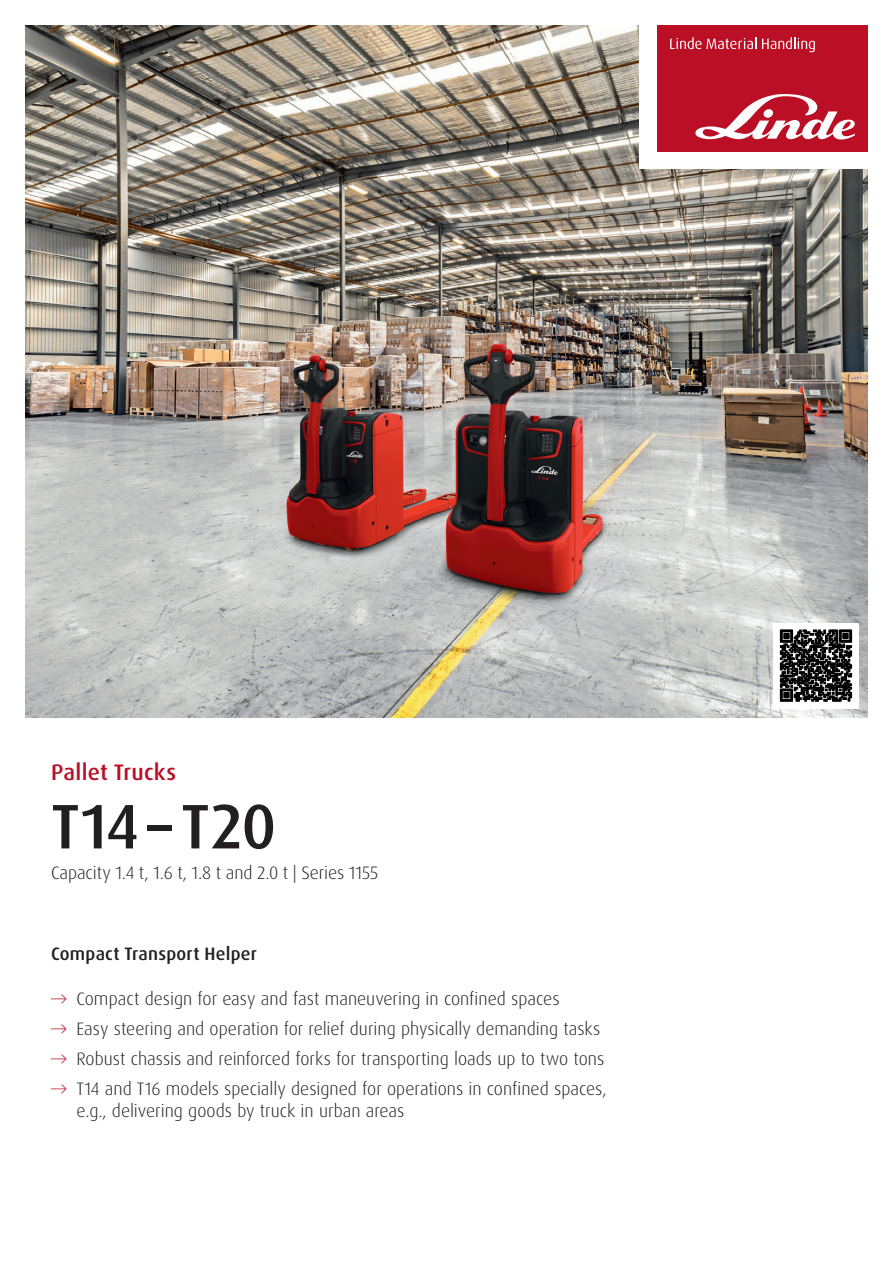
<style>
.page{position:relative;width:893px;height:1263px;background:#fff}
.page>*{position:absolute;margin:0;border:0;box-sizing:border-box;transform-origin:0 0}
.t1{font:500 63px "Dax Pro";color:#231f20}
.t2{font:500 22.5px "Dax Pro";letter-spacing:.01em;color:#ba0f25}
.t3{font:300 18px/21.6px "Dax Pro";color:#231f20}
.t4{font:500 18px "Dax Pro";letter-spacing:.015em;color:#231f20}
.s1{color:#ba0f25}
</style>
<div class="page">
<img style="left:26px;top:26px;width:841px;height:691px">
<div style="left:773px;top:623px;width:85px;height:85px;background:#fff"></div>
<svg style="left:780px;top:630px;width:72px;height:71px"></svg>
<div style="left:640px;top:0;width:253px;height:169px;background:#fff"></div>
<div style="left:657px;top:26px;width:210px;height:126px;background:#ba0f25"></div>
<svg style="left:695px;top:94px;width:160px;height:46px"></svg>
<svg style="left:670px;top:37px;width:86px;height:12px"></svg>
<svg style="left:762px;top:37px;width:53px;height:15px"></svg>
<p class="t2" style="left:51px;top:758px;width:127px">Pallet Trucks</p>
<h1 class="t1" style="left:51px;top:786px;width:227px">T14 – T20</h1>
<p class="t3" style="left:51px;top:862px;width:329px">Capacity 1.4 t, 1.6 t, 1.8 t and 2.0 t | Series 1155</p>
<p class="t4" style="left:51px;top:942px;width:207px">Compact Transport Helper</p>
<p class="t3" style="left:51px;top:988px;width:510px"><span class="s1">→</span> Compact design for easy and fast maneuvering in confined spaces</p>
<p class="t3" style="left:51px;top:1018px;width:551px"><span class="s1">→</span> Easy steering and operation for relief during physically demanding tasks</p>
<p class="t3" style="left:51px;top:1048px;width:555px"><span class="s1">→</span> Robust chassis and reinforced forks for transporting loads up to two tons</p>
<p class="t3" style="left:77px;top:1078px;width:532px;text-indent:-25px"><span class="s1">→</span> T14 and T16 models specially designed for operations in confined spaces, e.g., delivering goods by truck in urban areas</p>
</div>
